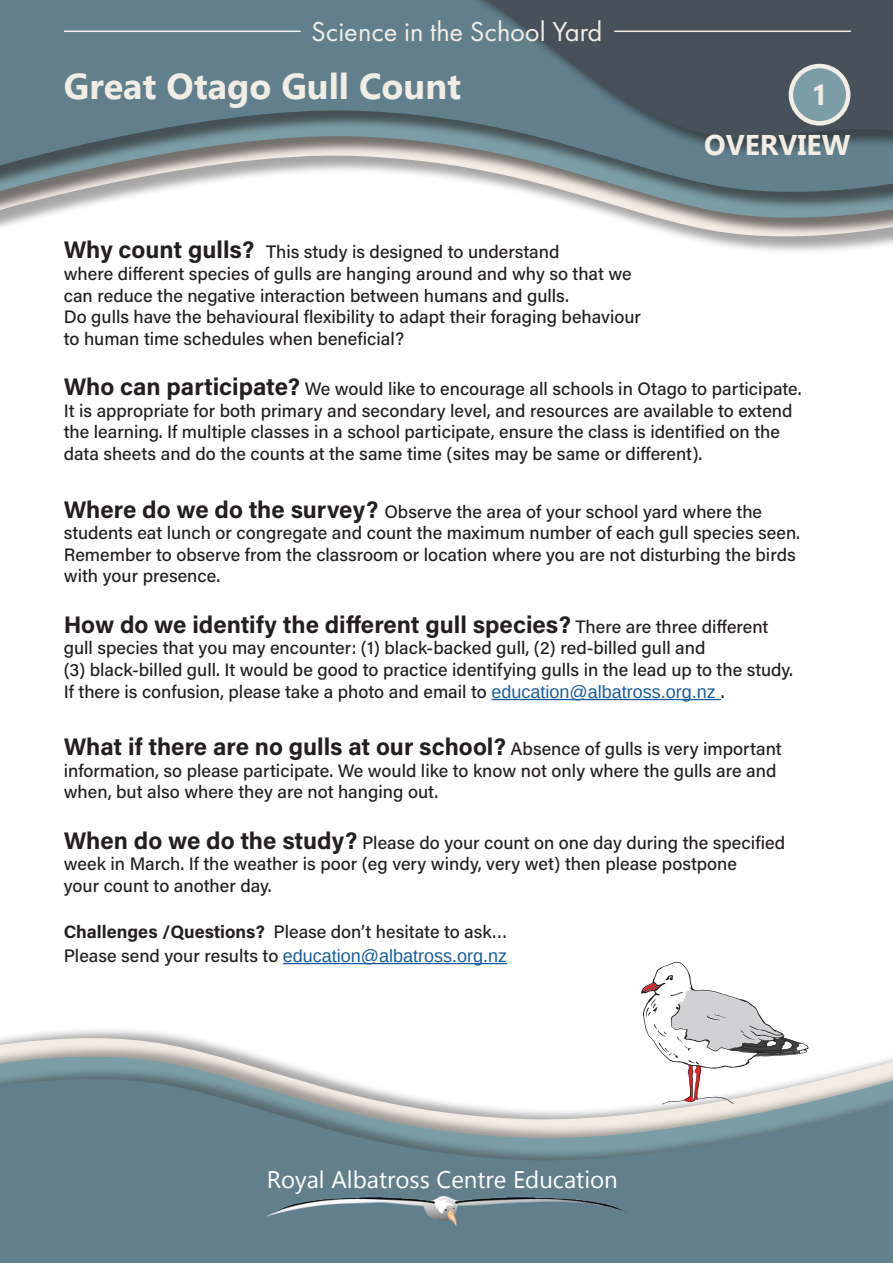
<style>
.page{position:relative;width:893px;height:1263px;background:#fff}
.page>*{position:absolute;margin:0;border:0;box-sizing:border-box;transform-origin:0 0}
.t1{font:700 36px "Gadugi";color:#f2ede4}
.t2{font:28.5px "Futura PT";color:#f2ede4}
.t3{font:700 28.5px "Gadugi";color:#f2ede4}
.t4{font:700 24px "Acumin Pro";color:#231f20}
.t5{font:24px "Gadugi";color:#fff}
.t6{font:500 18px/21.6px "Acumin Pro";color:#231f20}
.t7{font:18px "Arimo";color:#175d9e}
.s1{font-weight:700;font-size:24px}
.s2{font-weight:500;font-size:18px}
.s3{font-family:"Arimo";font-weight:400;color:#175d9e}
.s4{font-weight:700}
.s5{font-family:"Acumin Pro";font-weight:500;color:#231f20}
</style>
<div class="page">
<svg style="left:0;top:1030px;width:212px;height:13px"></svg>
<svg style="left:0;top:1044px;width:893px;height:22px"></svg>
<svg style="left:681px;top:236px;width:212px;height:13px"></svg>
<div style="left:0;top:0;width:893px;height:236px;background:#231f20;opacity:.6"></div>
<svg style="left:0;top:210px;width:893px;height:20px"></svg>
<div style="left:0;top:0;width:893px;height:210px;background:#231f20;opacity:.6"></div>
<svg style="left:0;top:0;width:893px;height:204px;background:#7e939a"></svg>
<div style="left:351px;top:0;width:542px;height:190px;background:#231f20;opacity:.6"></div>
<svg style="left:347px;top:0;width:546px;height:173px;background:#5b6d77"></svg>
<svg style="left:0;top:1066px;width:893px;height:197px;background:#7b949d"></svg>
<hr style="left:615px;top:31px;width:235px;height:1px;background:#f2ede4">
<hr style="left:65px;top:31px;width:235px;height:1px;background:#f2ede4">
<img style="left:261px;top:1173px;width:370px;height:53px">
<hr style="left:491px;top:699px;width:230px;height:1px;background:#175d9e">
<hr style="left:283px;top:963px;width:224px;height:1px;background:#175d9e">
<div style="left:791px;top:66px;width:57px;height:57px;background:#7b9ea6;border-radius:50%"></div>
<div style="left:789px;top:64px;width:61px;height:62px;border:4px solid #f2ede4;border-radius:50%"></div>
<svg style="left:641px;top:962px;width:167px;height:142px"></svg>
<h2 class="t2" style="left:311px;top:14px;width:293px">Science in the School Yard</h2>
<h1 class="t1" style="left:64px;top:65px;width:399px">Great Otago Gull Count</h1>
<p class="t3" style="left:811px;top:78px;width:18px">1</p>
<p class="t3" style="left:704px;top:127px;width:148px">OVERVIEW</p>
<p class="t6" style="left:64px;top:241px;width:497px"><span class="s1">Why count gulls?</span> This study is designed to understand</p>
<p class="t6" style="left:64px;top:262px;width:569px">where different species of gulls are hanging around and why so that we</p>
<p class="t6" style="left:64px;top:284px;width:507px">can reduce the negative interaction between humans and gulls.</p>
<p class="t6" style="left:64px;top:305px;width:579px">Do gulls have the behavioural flexibility to adapt their foraging behaviour</p>
<p class="t6" style="left:64px;top:327px;width:342px">to human time schedules when beneficial?</p>
<p class="t6" style="left:64px;top:377px;width:739px"><span class="s1">Who can participate?</span> We would like to encourage all schools in Otago to participate.<br>It is appropriate for both primary and secondary level, and resources are available to extend the learning. If multiple classes in a school participate, ensure the class is identified on the data sheets and do the counts at the same time (sites may be same or different).</p>
<p class="t6" style="left:64px;top:500px;width:738px"><span class="s1">Where do we do the survey?</span> Observe the area of your school yard where the students eat lunch or congregate and count the maximum number of each gull species seen.<br>Remember to observe from the classroom or location where you are not disturbing the birds with your presence.</p>
<p class="t4" style="left:64px;top:607px;width:706px">How do we identify the different gull species? <span class="s2">There are three different</span></p>
<p class="t6" style="left:64px;top:637px;width:643px">gull species that you may encounter: (1) black-backed gull, (2) red-billed gull and</p>
<p class="t6" style="left:64px;top:658px;width:731px">(3) black-billed gull. It would be good to practice identifying gulls in the lead up to the study.</p>
<p class="t6" style="left:64px;top:680px;width:662px">If there is confusion, please take a photo and email to <span class="s3">education@albatross.org.nz</span> .</p>
<p class="t4" style="left:64px;top:730px;width:719px">What if there are no gulls at our school? <span class="s2">Absence of gulls is very important</span></p>
<p class="t6" style="left:64px;top:759px;width:714px">information, so please participate. We would like to know not only where the gulls are and when, but also where they are not hanging out.</p>
<p class="t6" style="left:64px;top:831px;width:723px"><span class="s1">When do we do the study?</span> Please do your count on one day during the specified week in March. If the weather is poor (eg very windy, very wet) then please postpone</p>
<p class="t6" style="left:64px;top:874px;width:209px">your count to another day.</p>
<p class="t6" style="left:64px;top:920px;width:445px"><span class="s4">Challenges /Questions?</span> Please don’t hesitate to ask…</p>
<p class="t7" style="left:64px;top:944px;width:445px"><span class="s5">Please send your results to</span> education@albatross.org.nz</p>
<h3 class="t5" style="left:267px;top:1165px;width:353px">Royal Albatross Centre Education</h3>
</div>
